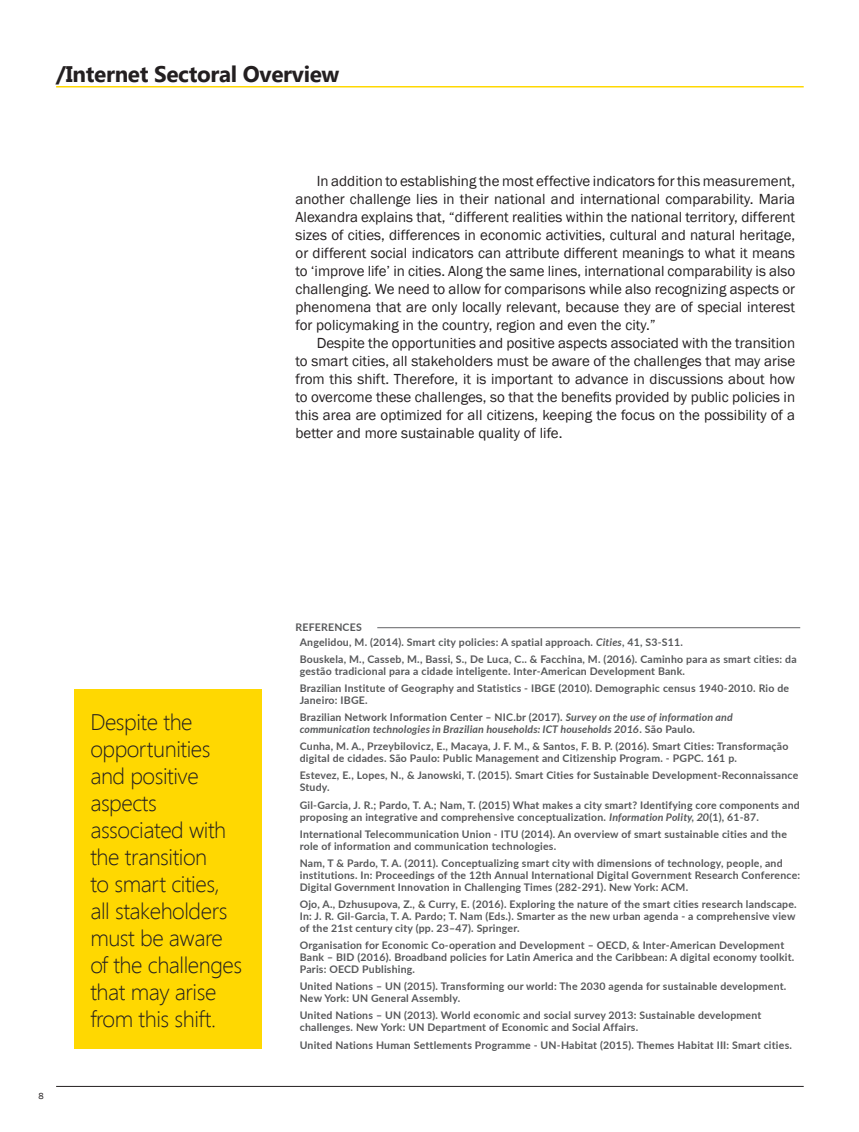
<style>
.page{position:relative;width:859px;height:1132px;background:#fff}
.page>*{position:absolute;margin:0;border:0;box-sizing:border-box;transform-origin:0 0}
.Final{font:300 22.5px/27px "Segoe UI";letter-spacing:-.02em;color:#231f20}
.t1{font:700 22.5px "Segoe UI";letter-spacing:-.015em;color:#231f20}
.Final-2{font:15px/18px "Franklin Gothic";color:#231f20;text-align:justify}
.TEXTO_-_Rodapé{font:700 10.5px/12px "Lato";letter-spacing:.02em;color:#57585a}
.TEXTO_-_Rodapé-2{font:italic 700 10.5px/12px "Lato";letter-spacing:.02em;color:#57585a}
.t2{font:9px "Franklin Gothic";color:#231f20}
.s1{font-style:italic}
.s2{font-style:normal}
</style>
<div class="page">
<hr style="left:56px;top:1085px;width:748px;height:1px;background:#231f20">
<hr style="left:56px;top:86px;width:748px;height:1px;background:#ffd801">
<hr style="left:377px;top:627px;width:423px;height:1px;background:#636366">
<div style="left:74px;top:689px;width:187px;height:359px;background:#ffd801"></div>
<p class="t1" style="left:56px;top:58px;width:285px">/Internet Sectoral Overview</p>
<p class="Final-2" style="left:296px;top:172px;width:501px;text-indent:21px">In addition to establishing the most effective indicators for this measurement, another challenge lies in their national and international comparability. Maria Alexandra explains that, “different realities within the national territory, different sizes of cities, differences in economic activities, cultural and natural heritage, or different social indicators can attribute different meanings to what it means to ‘improve life’ in cities. Along the same lines, international comparability is also challenging. We need to allow for comparisons while also recognizing aspects or phenomena that are only locally relevant, because they are of special interest for policymaking in the country, region and even the city.”</p>
<p class="Final-2" style="left:296px;top:334px;width:501px;text-indent:21px">Despite the opportunities and positive aspects associated with the transition to smart cities, all stakeholders must be aware of the challenges that may arise from this shift. Therefore, it is important to advance in discussions about how to overcome these challenges, so that the benefits provided by public policies in this area are optimized for all citizens, keeping the focus on the possibility of a better and more sustainable quality of life.</p>
<p class="t2" style="left:39px;top:1090px;width:7px">8</p>
<p class="Final" style="left:90px;top:707px;width:153px">Despite the opportunities and positive aspects associated with the transition<br>to smart cities, all stakeholders must be aware of the challenges that may arise from this shift.</p>
<p class="TEXTO_-_Rodapé" style="left:296px;top:620px;width:68px">REFERENCES</p>
<p class="TEXTO_-_Rodapé" style="left:300px;top:635px;width:385px">Angelidou, M. (2014). Smart city policies: A spatial approach. <span class="s1">Cities</span>, 41, S3-S11.</p>
<p class="TEXTO_-_Rodapé" style="left:300px;top:652px;width:498px">Bouskela, M., Casseb, M., Bassi, S., De Luca, C.. &amp; Facchina, M. (2016). Caminho para as smart cities: da gestão tradicional para a cidade inteligente. Inter-American Development Bank.</p>
<p class="TEXTO_-_Rodapé" style="left:300px;top:681px;width:491px">Brazilian Institute of Geography and Statistics - IBGE (2010). Demographic census 1940-2010. Rio de<br>Janeiro: IBGE.</p>
<p class="TEXTO_-_Rodapé-2" style="left:300px;top:711px;width:434px"><span class="s2">Brazilian Network Information Center – NIC.br (2017).</span> Survey on the use of information and communication technologies in Brazilian households: ICT households 2016<span class="s2">. São Paulo.</span></p>
<p class="TEXTO_-_Rodapé" style="left:300px;top:739px;width:490px">Cunha, M. A., Przeybilovicz, E., Macaya, J. F. M., &amp; Santos, F. B. P. (2016). Smart Cities: Transformação digital de cidades. São Paulo: Public Management and Citizenship Program. - PGPC. 161 p.</p>
<p class="TEXTO_-_Rodapé" style="left:300px;top:769px;width:500px">Estevez, E., Lopes, N., &amp; Janowski, T. (2015). Smart Cities for Sustainable Development-Reconnaissance<br>Study.</p>
<p class="TEXTO_-_Rodapé" style="left:300px;top:798px;width:501px">Gil-Garcia, J. R.; Pardo, T. A.; Nam, T. (2015) What makes a city smart? Identifying core components and proposing an integrative and comprehensive conceptualization. <span class="s1">Information Polity, 20</span>(1), 61-87.</p>
<p class="TEXTO_-_Rodapé" style="left:300px;top:827px;width:489px">International Telecommunication Union - ITU (2014). An overview of smart sustainable cities and the role of information and communication technologies.</p>
<p class="TEXTO_-_Rodapé" style="left:300px;top:856px;width:502px">Nam, T &amp; Pardo, T. A. (2011). Conceptualizing smart city with dimensions of technology, people, and institutions. In: Proceedings of the 12th Annual International Digital Government Research Conference:<br>Digital Government Innovation in Challenging Times (282-291). New York: ACM.</p>
<p class="TEXTO_-_Rodapé" style="left:300px;top:897px;width:498px">Ojo, A., Dzhusupova, Z., &amp; Curry, E. (2016). Exploring the nature of the smart cities research landscape.<br>In: J. R. Gil-Garcia, T. A. Pardo; T. Nam (Eds.). Smarter as the new urban agenda - a comprehensive view of the 21st century city (pp. 23–47). Springer.</p>
<p class="TEXTO_-_Rodapé" style="left:300px;top:938px;width:496px">Organisation for Economic Co-operation and Development – OECD, &amp; Inter-American Development<br>Bank – BID (2016). Broadband policies for Latin America and the Caribbean: A digital economy toolkit.<br>Paris: OECD Publishing.</p>
<p class="TEXTO_-_Rodapé" style="left:300px;top:979px;width:488px">United Nations – UN (2015). Transforming our world: The 2030 agenda for sustainable development.<br>New York: UN General Assembly.</p>
<p class="TEXTO_-_Rodapé" style="left:300px;top:1008px;width:463px">United Nations – UN (2013). World economic and social survey 2013: Sustainable development challenges. New York: UN Department of Economic and Social Affairs.</p>
<p class="TEXTO_-_Rodapé" style="left:300px;top:1037px;width:494px">United Nations Human Settlements Programme - UN-Habitat (2015). Themes Habitat III: Smart cities.</p>
</div>
